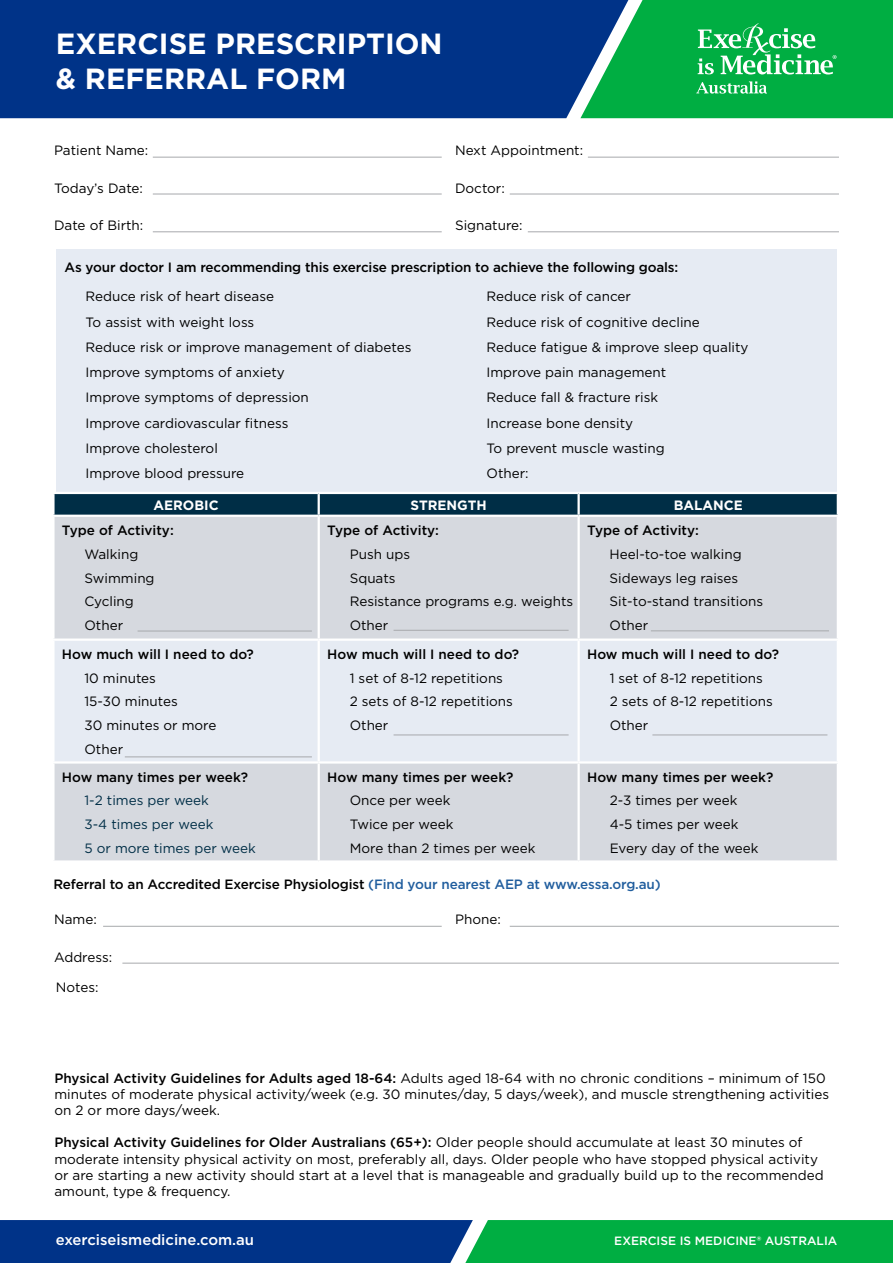
<style>
.page{position:relative;width:893px;height:1263px;background:#fff}
.page>*{position:absolute;margin:0;border:0;box-sizing:border-box;transform-origin:0 0}
.t1{font:700 29.1px/35px "Gotham";color:#fff}
.t2{font:500 14.85px "Gotham";color:#fff}
.t3{font:13.5px/23.7px "Gotham";color:#000}
.t4{font:500 13.5px "Gotham";letter-spacing:-.01em;color:#000}
.t5{font:13.5px/23.7px "Gotham";color:#002e46}
.t6{font:700 13.5px "Gotham";color:#fff}
.t7{font:500 12px "Gotham";color:#fff}
.s1{color:#215e9e}
.s2{font-weight:500}
</style>
<div class="page">
<svg style="left:628px;top:0;width:265px;height:118px;background:#12b34f"></svg>
<svg style="left:0;top:1220px;width:893px;height:43px;background:#046f69"></svg>
<div style="left:0;top:0;width:628px;height:118px;background:#038"></div>
<hr style="left:153px;top:157px;width:289px;height:1px;background:#a7a9ac">
<hr style="left:588px;top:157px;width:251px;height:1px;background:#a7a9ac">
<hr style="left:153px;top:194px;width:289px;height:1px;background:#a7a9ac">
<hr style="left:510px;top:194px;width:329px;height:1px;background:#a7a9ac">
<hr style="left:153px;top:231px;width:289px;height:1px;background:#a7a9ac">
<hr style="left:528px;top:231px;width:311px;height:1px;background:#a7a9ac">
<div style="left:56px;top:249px;width:780px;height:243px;background:#e6ebf3"></div>
<svg style="left:55px;top:494px;width:782px;height:21px;background:#05324a"></svg>
<div style="left:55px;top:517px;width:782px;height:343px;background:#d6d9df"></div>
<div style="left:55px;top:641px;width:782px;height:120px;background:#e6ebf3"></div>
<hr style="left:318px;top:494px;width:2px;height:21px;background:#fff">
<hr style="left:577px;top:494px;width:3px;height:21px;background:#fff">
<hr style="left:318px;top:517px;width:2px;height:121px;background:#fff">
<hr style="left:577px;top:517px;width:3px;height:121px;background:#fff">
<hr style="left:52px;top:638px;width:267px;height:3px;background:#fff">
<hr style="left:319px;top:638px;width:260px;height:3px;background:#fff">
<hr style="left:318px;top:641px;width:2px;height:120px;background:#fff">
<hr style="left:579px;top:638px;width:260px;height:3px;background:#fff">
<hr style="left:577px;top:641px;width:3px;height:120px;background:#fff">
<hr style="left:52px;top:761px;width:267px;height:3px;background:#fff">
<hr style="left:319px;top:761px;width:260px;height:3px;background:#fff">
<hr style="left:318px;top:764px;width:2px;height:96px;background:#fff">
<hr style="left:579px;top:761px;width:260px;height:3px;background:#fff">
<hr style="left:577px;top:764px;width:3px;height:96px;background:#fff">
<hr style="left:651px;top:630px;width:178px;height:1px;background:#a7a9ac">
<hr style="left:394px;top:630px;width:175px;height:1px;background:#a7a9ac">
<hr style="left:138px;top:631px;width:174px;height:1px;background:#a7a9ac">
<hr style="left:125px;top:756px;width:187px;height:1px;background:#a7a9ac">
<hr style="left:394px;top:734px;width:175px;height:1px;background:#a7a9ac">
<hr style="left:652px;top:734px;width:175px;height:1px;background:#a7a9ac">
<hr style="left:103px;top:926px;width:339px;height:1px;background:#a7a9ac">
<hr style="left:510px;top:926px;width:329px;height:1px;background:#a7a9ac">
<hr style="left:122px;top:963px;width:717px;height:1px;background:#a7a9ac">
<h1 class="t1" style="left:56px;top:26px;width:388px">EXERCISE PRESCRIPTION &amp; REFERRAL FORM</h1>
<p class="t3" style="left:455px;top:138px;width:130px">Next Appointment:</p>
<p class="t3" style="left:455px;top:176px;width:51px">Doctor:</p>
<p class="t3" style="left:455px;top:213px;width:69px">Signature:</p>
<p class="t4" style="left:65px;top:259px;width:615px">As your doctor I am recommending this exercise prescription to achieve the following goals:</p>
<p class="t3" style="left:86px;top:284px;width:327px;line-height:25.2px">Reduce risk of heart disease<br>To assist with weight loss<br>Reduce risk or improve management of diabetes<br>Improve symptoms of anxiety<br>Improve symptoms of depression<br>Improve cardiovascular fitness<br>Improve cholesterol<br>Improve blood pressure</p>
<p class="t3" style="left:486px;top:284px;width:264px;line-height:25.2px">Reduce risk of cancer<br>Reduce risk of cognitive decline<br>Reduce fatigue &amp; improve sleep quality<br>Improve pain management<br>Reduce fall &amp; fracture risk<br>Increase bone density<br>To prevent muscle wasting<br>Other:</p>
<p class="t6" style="left:153px;top:496px;width:67px">AEROBIC</p>
<p class="t6" style="left:411px;top:496px;width:78px">STRENGTH</p>
<p class="t6" style="left:674px;top:496px;width:71px">BALANCE</p>
<p class="t4" style="left:62px;top:521px;width:113px">Type of Activity:</p>
<p class="t3" style="left:84px;top:542px;width:72px">Walking<br>Swimming<br>Cycling<br>Other</p>
<p class="t3" style="left:54px;top:138px;width:96px">Patient Name:</p>
<p class="t3" style="left:54px;top:176px;width:90px">Today’s Date:</p>
<p class="t3" style="left:54px;top:213px;width:91px">Date of Birth:</p>
<p class="t4" style="left:587px;top:521px;width:113px">Type of Activity:</p>
<p class="t3" style="left:610px;top:542px;width:155px">Heel-to-toe walking<br>Sideways leg raises<br>Sit-to-stand transitions<br>Other</p>
<p class="t4" style="left:327px;top:521px;width:113px">Type of Activity:</p>
<p class="t3" style="left:350px;top:542px;width:225px">Push ups<br>Squats<br>Resistance programs e.g. weights<br>Other</p>
<p class="t4" style="left:62px;top:645px;width:193px">How much will I need to do?</p>
<p class="t3" style="left:84px;top:666px;width:133px">10 minutes<br>15-30 minutes<br>30 minutes or more<br>Other</p>
<p class="t4" style="left:327px;top:645px;width:193px">How much will I need to do?</p>
<p class="t3" style="left:350px;top:666px;width:165px">1 set of 8-12 repetitions<br>2 sets of 8-12 repetitions<br>Other</p>
<p class="t4" style="left:587px;top:645px;width:193px">How much will I need to do?</p>
<p class="t3" style="left:610px;top:666px;width:165px">1 set of 8-12 repetitions<br>2 sets of 8-12 repetitions<br>Other</p>
<p class="t4" style="left:587px;top:768px;width:188px">How many times per week?</p>
<p class="t3" style="left:610px;top:788px;width:150px">2-3 times per week<br>4-5 times per week<br>Every day of the week</p>
<p class="t4" style="left:53px;top:875px;width:609px">Referral to an Accredited Exercise Physiologist <span class="s1">(Find your nearest AEP at www.essa.org.au)</span></p>
<p class="t3" style="left:54px;top:907px;width:44px">Name:</p>
<p class="t3" style="left:54px;top:945px;width:60px">Address:</p>
<p class="t4" style="left:327px;top:768px;width:188px">How many times per week?</p>
<p class="t3" style="left:350px;top:788px;width:187px">Once per week<br>Twice per week<br>More than 2 times per week</p>
<p class="t4" style="left:62px;top:768px;width:188px">How many times per week?</p>
<p class="t5" style="left:84px;top:788px;width:173px">1-2 times per week<br>3-4 times per week<br>5 or more times per week</p>
<p class="t3" style="left:455px;top:907px;width:47px">Phone:</p>
<p class="t3" style="left:56px;top:975px;width:44px">Notes:</p>
<p class="t3" style="left:54px;top:1069px;width:776px;line-height:16.2px"><span class="s2">Physical Activity Guidelines for Adults aged 18-64:</span> Adults aged 18-64 with no chronic conditions – minimum of 150 minutes of moderate physical activity/week (e.g. 30 minutes/day, 5 days/week), and muscle strengthening activities on 2 or more days/week.</p>
<p class="t3" style="left:54px;top:1134px;width:771px;line-height:16.2px"><span class="s2">Physical Activity Guidelines for Older Australians (65+):</span> Older people should accumulate at least 30 minutes of moderate intensity physical activity on most, preferably all, days. Older people who have stopped physical activity or are starting a new activity should start at a level that is manageable and gradually build up to the recommended amount, type &amp; frequency.</p>
<p class="t2" style="left:56px;top:1230px;width:200px">exerciseismedicine.com.au</p>
<p class="t7" style="left:614px;top:1233px;width:224px">EXERCISE IS MEDICINE® AUSTRALIA</p>
</div>
